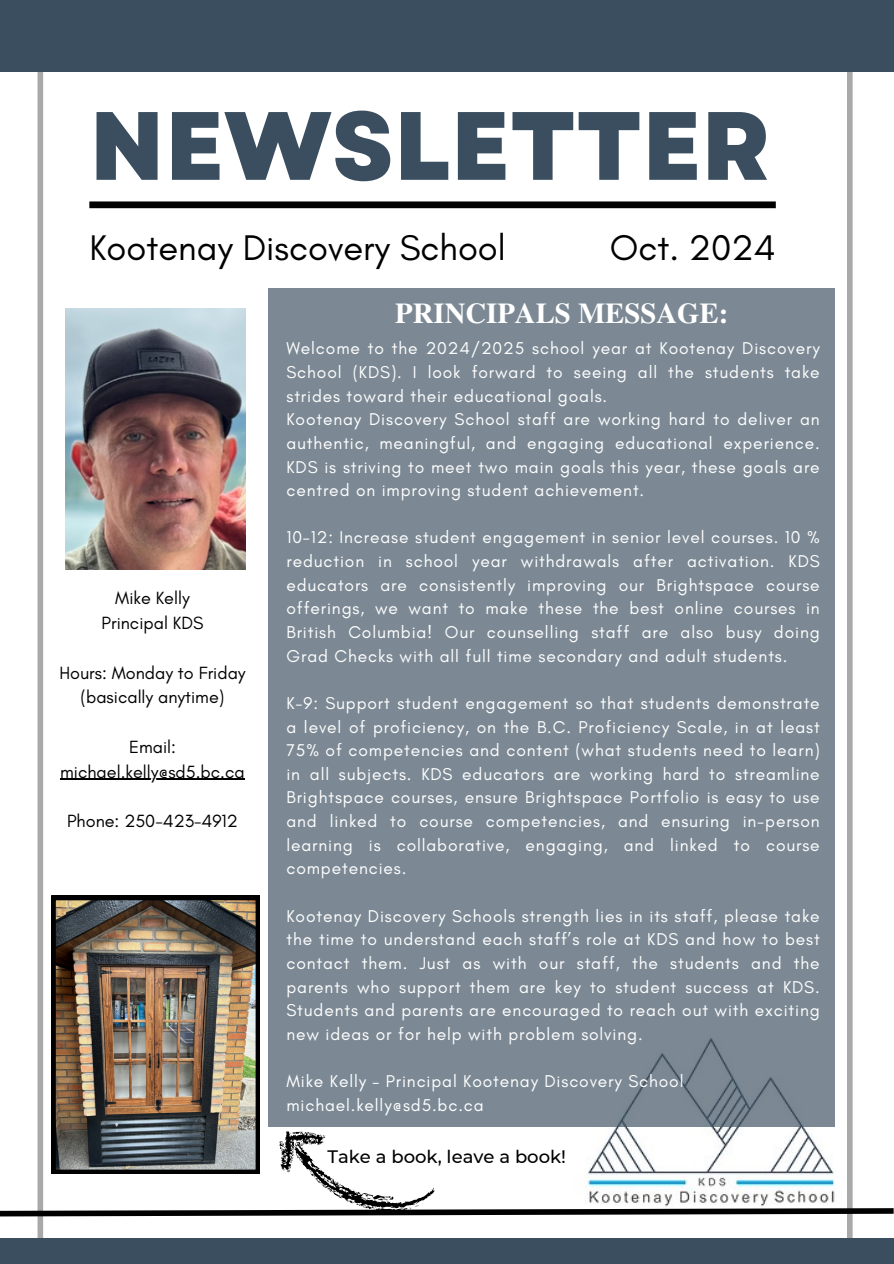
<style>
.page{position:relative;width:894px;height:1264px;background:#fff}
.page>*{position:absolute;margin:0;border:0;box-sizing:border-box;transform-origin:0 0}
.t1{font:800 96.75px "Garet";color:#3b4e5f}
.t2{font:36.3px "Glacial Indifference";color:#000}
.t3{font:700 28.8px "Te X Gyre Termes";color:#fff}
.t4{font:18px/24.8px "Glacial Indifference";color:#000;text-align:center}
.t5{font:500 18px "Montserrat";color:#000}
.t6{font:17.4px/23.7px "Glacial Indifference";letter-spacing:.05em;color:#fff;text-align:justify}
</style>
<div class="page">
<div style="left:37px;top:0;width:6px;height:1263px;background:#a9a9a9"></div>
<div style="left:846px;top:0;width:6px;height:1263px;background:#a9a9a9"></div>
<div style="left:89px;top:201px;width:686px;height:7px;background:#000"></div>
<div style="left:268px;top:288px;width:566px;height:838px;background:#7c8994"></div>
<div style="left:0;top:0;width:893px;height:71px;background:#3b4e5f"></div>
<div style="left:0;top:1237px;width:893px;height:26px;background:#3b4e5f"></div>
<img style="left:66px;top:308px;width:180px;height:261px">
<img style="left:51px;top:895px;width:208px;height:219px">
<svg style="left:0;top:1114px;width:893px;height:109px"></svg>
<hr style="left:60px;top:778px;width:185px;height:1px;background:#000">
<h2 class="t1" style="left:89px;top:76px;width:682px">NEWSLETTER</h2>
<p class="t2" style="left:89px;top:226px;width:418px">Kootenay Discovery School</p>
<p class="t2" style="left:609px;top:226px;width:167px">Oct. 2024</p>
<p class="t3" style="left:395px;top:291px;width:334px">PRINCIPALS MESSAGE:</p>
<p class="t4" style="left:115px;top:585px;width:76px">Mike Kelly</p>
<p class="t4" style="left:101px;top:610px;width:103px">Principal KDS</p>
<p class="t4" style="left:59px;top:660px;width:188px">Hours: Monday to Friday (basically anytime)</p>
<p class="t4" style="left:129px;top:734px;width:48px">Email:</p>
<p class="t4" style="left:60px;top:759px;width:186px">michael.kelly@sd5.bc.ca</p>
<p class="t4" style="left:67px;top:808px;width:172px">Phone: 250-423-4912</p>
<h2 class="t6" style="left:286px;top:336px;width:534px">Welcome to the 2024/2025 school year at Kootenay Discovery School (KDS). I look forward to seeing all the students take strides toward their educational goals.</h2>
<h3 class="t6" style="left:286px;top:407px;width:534px">Kootenay Discovery School staff are working hard to deliver an authentic, meaningful, and engaging educational experience.<br>KDS is striving to meet two main goals this year, these goals are centred on improving student achievement.</h3>
<p class="t6" style="left:286px;top:525px;width:534px">10-12: Increase student engagement in senior level courses. 10 % reduction in school year withdrawals after activation. KDS educators are consistently improving our Brightspace course offerings, we want to make these the best online courses in British Columbia! Our counselling staff are also busy doing Grad Checks with all full time secondary and adult students.</p>
<p class="t6" style="left:286px;top:691px;width:534px">K-9: Support student engagement so that students demonstrate a level of proficiency, on the B.C. Proficiency Scale, in at least 75% of competencies and content (what students need to learn) in all subjects. KDS educators are working hard to streamline Brightspace courses, ensure Brightspace Portfolio is easy to use and linked to course competencies, and ensuring in-person learning is collaborative, engaging, and linked to course competencies.</p>
<p class="t6" style="left:286px;top:903px;width:534px">Kootenay Discovery Schools strength lies in its staff, please take the time to understand each staff’s role at KDS and how to best contact them. Just as with our staff, the students and the parents who support them are key to student success at KDS.<br>Students and parents are encouraged to reach out with exciting new ideas or for help with problem solving.</p>
<p class="t6" style="left:286px;top:1069px;width:398px">Mike Kelly – Principal Kootenay Discovery School</p>
<p class="t6" style="left:286px;top:1092px;width:199px">michael.kelly@sd5.bc.ca</p>
<p class="t5" style="left:327px;top:1145px;width:240px">Take a book, leave a book!</p>
</div>
